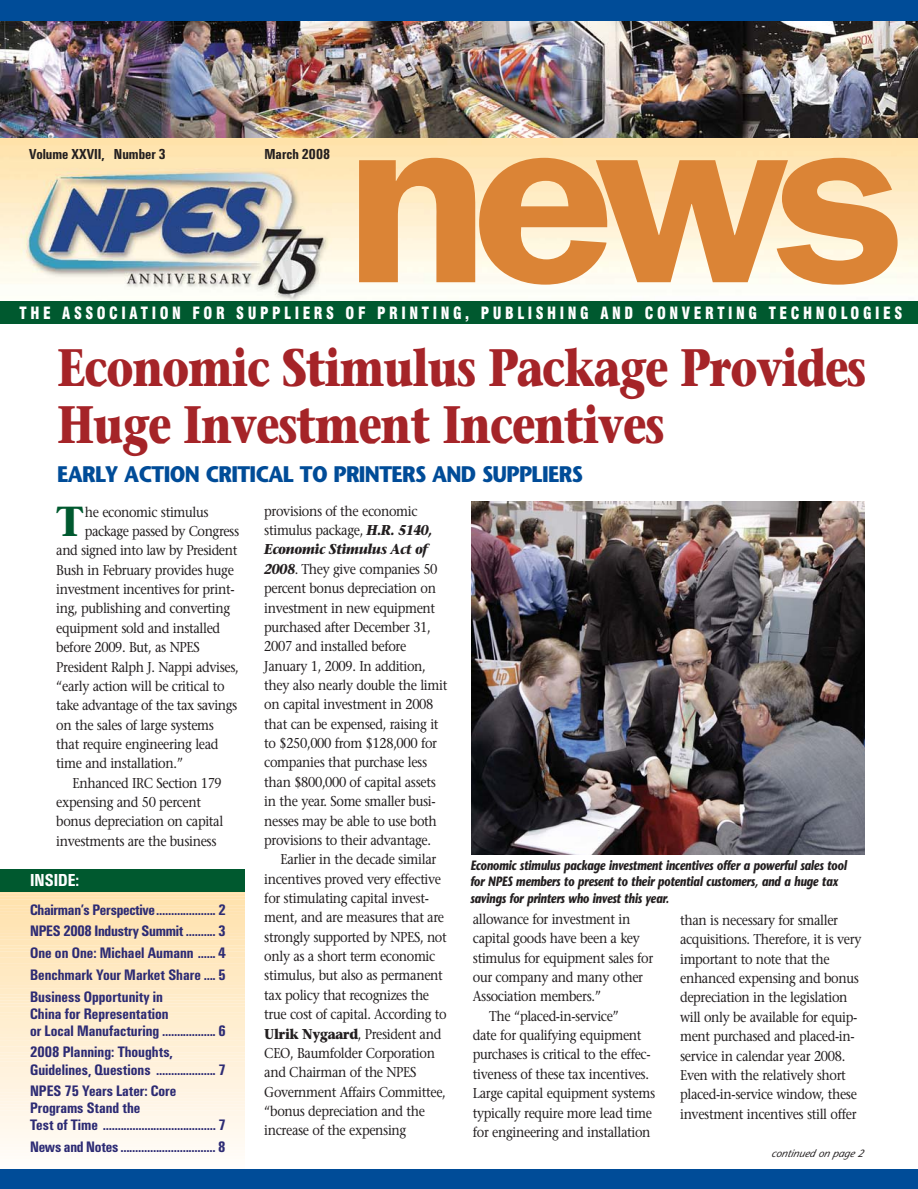
<style>
.page{position:relative;width:918px;height:1189px;background:#fff}
.page>*{position:absolute;margin:0;border:0;box-sizing:border-box;transform-origin:0 0}
.t1{font:600 240px "Franklin Gothic";color:#db8436;scale:1.1 1}
.t2{font:700 52.5px/57px "Stone Serif";letter-spacing:-.03em;color:#a52428;scale:.8 1}
.t3{font:700 41.85px "Stone Serif";color:#00592f;scale:.89 1}
.t4{font:700 22.5px "Stone Sans";letter-spacing:-.03em;color:#004c98;scale:.9 1}
.t5{font:700 condensed 18px "Unitus T";color:#fff}
.t6{font:900 condensed 16.5px "Swiss 721 BT";letter-spacing:.24em;color:#fff;scale:.9 1}
.t7{font:700 condensed 15.75px/21.8px "Unitus T";color:#2d2b74}
.t8{font:700 condensed 15.75px "Unitus T";letter-spacing:-.02em;color:#2d2b74}
.t9{font:700 condensed 15px "Unitus T";color:#231f20}
.t10{font:14.25px/19.4px "Stone Serif";letter-spacing:-.03em;color:#231f20;scale:.89 1}
.t11{font:italic 700 13.5px/16.2px "Stone Sans";letter-spacing:-.02em;color:#231f20;scale:.8 1}
.t12{font:italic 10.5px "Stone Sans";color:#231f20}
.s1{font-weight:700;font-style:italic}
.s2{font-weight:700}
</style>
<div class="page">
<img style="left:0;top:0;width:918px;height:1188px">
<p class="t9" style="left:29px;top:148px;width:138px">Volume XXVII, Number 3</p>
<p class="t9" style="left:264px;top:148px;width:67px">March 2008</p>
<h1 class="t1" style="left:346px;top:117px;width:511px">news</h1>
<p class="t6" style="left:20px;top:305px;width:982px">THE ASSOCIATION FOR SUPPLIERS OF PRINTING, PUBLISHING AND CONVERTING TECHNOLOGIES</p>
<h2 class="t2" style="left:57px;top:345px;width:1013px">Economic Stimulus Package Provides<br>Huge Investment Incentives</h2>
<h3 class="t4" style="left:57px;top:465px;width:586px">EARLY ACTION CRITICAL TO PRINTERS AND SUPPLIERS</h3>
<h3 class="t3" style="left:56px;top:505px;width:33px">T</h3>
<p class="t10" style="left:85px;top:503px;width:141px">he economic stimulus</p>
<p class="t10" style="left:85px;top:522px;width:175px">package passed by Congress</p>
<p class="t10" style="left:56px;top:542px;width:205px">and signed into law by President</p>
<p class="t10" style="left:56px;top:561px;width:201px">Bush in February provides huge</p>
<p class="t10" style="left:56px;top:581px;width:202px">investment incentives for print-</p>
<p class="t10" style="left:56px;top:600px;width:197px">ing, publishing and converting</p>
<p class="t10" style="left:56px;top:619px;width:186px">equipment sold and installed</p>
<p class="t10" style="left:56px;top:639px;width:163px">before 2009. But, as NPES</p>
<p class="t10" style="left:56px;top:658px;width:207px">President Ralph J. Nappi advises,</p>
<p class="t10" style="left:56px;top:677px;width:191px">“early action will be critical to</p>
<p class="t10" style="left:56px;top:697px;width:205px">take advantage of the tax savings</p>
<p class="t10" style="left:56px;top:716px;width:179px">on the sales of large systems</p>
<p class="t10" style="left:56px;top:735px;width:184px">that require engineering lead</p>
<p class="t10" style="left:56px;top:755px;width:144px">time and installation.”</p>
<p class="t10" style="left:73px;top:774px;width:169px">Enhanced IRC Section 179</p>
<p class="t10" style="left:56px;top:793px;width:164px">expensing and 50 percent</p>
<p class="t10" style="left:56px;top:813px;width:189px">bonus depreciation on capital</p>
<p class="t10" style="left:56px;top:832px;width:182px">investments are the business</p>
<p class="t5" style="left:30px;top:873px;width:51px">INSIDE:</p>
<p class="t7" style="left:30px;top:899px;width:197px;text-align:justify">Chairman’s Perspective.................... 2<br>NPES 2008 Industry Summit .......... 3<br>One on One: Michael Aumann ...... 4<br>Benchmark Your Market Share .... 5<br>Business Opportunity in</p>
<p class="t7" style="left:30px;top:1005px;width:197px;line-height:17.2px">China for Representation<br>or Local Manufacturing .................. 6</p>
<p class="t7" style="left:30px;top:1044px;width:197px;line-height:17.2px">2008 Planning: Thoughts,<br>Guidelines, Questions .................... 7</p>
<p class="t7" style="left:30px;top:1082px;width:197px;line-height:17.2px">NPES 75 Years Later: Core<br>Programs Stand the<br>Test of Time ...................................... 7</p>
<p class="t8" style="left:30px;top:1140px;width:197px">News and Notes ................................ 8</p>
<p class="t10" style="left:264px;top:502px;width:207px">provisions of the economic stimulus package, <span class="s1">H.R. 5140,<br>Economic Stimulus Act of<br>2008</span>. They give companies 50 percent bonus depreciation on investment in new equipment purchased after December 31,<br>2007 and installed before<br>January 1, 2009. In addition, they also nearly double the limit on capital investment in 2008 that can be expensed, raising it to $250,000 from $128,000 for companies that purchase less than $800,000 of capital assets in the year. Some smaller busi&shy;nesses may be able to use both provisions to their advantage.</p>
<p class="t10" style="left:264px;top:851px;width:207px;text-indent:16px">Earlier in the decade similar incentives proved very effective for stimulating capital invest&shy;ment, and are measures that are strongly supported by NPES, not only as a short term economic stimulus, but also as permanent tax policy that recognizes the true cost of capital. According to<br><span class="s2">Ulrik Nygaard</span>, President and<br>CEO, Baumfolder Corporation and Chairman of the NPES<br>Government Affairs Committee, “bonus depreciation and the increase of the expensing</p>
<p class="t11" style="left:470px;top:858px;width:472px">Economic stimulus package investment incentives offer a powerful sales tool for NPES members to present to their potential customers, and a huge tax savings for printers who invest this year.</p>
<p class="t10" style="left:473px;top:910px;width:178px">allowance for investment in</p>
<p class="t10" style="left:473px;top:929px;width:189px">capital goods have been a key</p>
<p class="t10" style="left:473px;top:949px;width:204px">stimulus for equipment sales for</p>
<p class="t10" style="left:473px;top:968px;width:193px">our company and many other</p>
<p class="t10" style="left:473px;top:987px;width:146px">Association members.”</p>
<p class="t10" style="left:489px;top:1007px;width:147px">The “placed-in-service”</p>
<p class="t10" style="left:473px;top:1026px;width:191px">date for qualifying equipment</p>
<p class="t10" style="left:473px;top:1046px;width:201px">purchases is critical to the effec-</p>
<p class="t10" style="left:473px;top:1065px;width:199px">tiveness of these tax incentives.</p>
<p class="t10" style="left:473px;top:1084px;width:206px">Large capital equipment systems</p>
<p class="t10" style="left:473px;top:1104px;width:203px">typically require more lead time</p>
<p class="t10" style="left:473px;top:1123px;width:201px">for engineering and installation</p>
<p class="t10" style="left:680px;top:911px;width:205px">than is necessary for smaller acquisitions. Therefore, it is very important to note that the enhanced expensing and bonus depreciation in the legislation will only be available for equip&shy;ment purchased and placed-in&shy;service in calendar year 2008.<br>Even with the relatively short placed-in-service window, these investment incentives still offer</p>
<p class="t12" style="left:771px;top:1148px;width:96px">continued on page 2</p>
</div>
